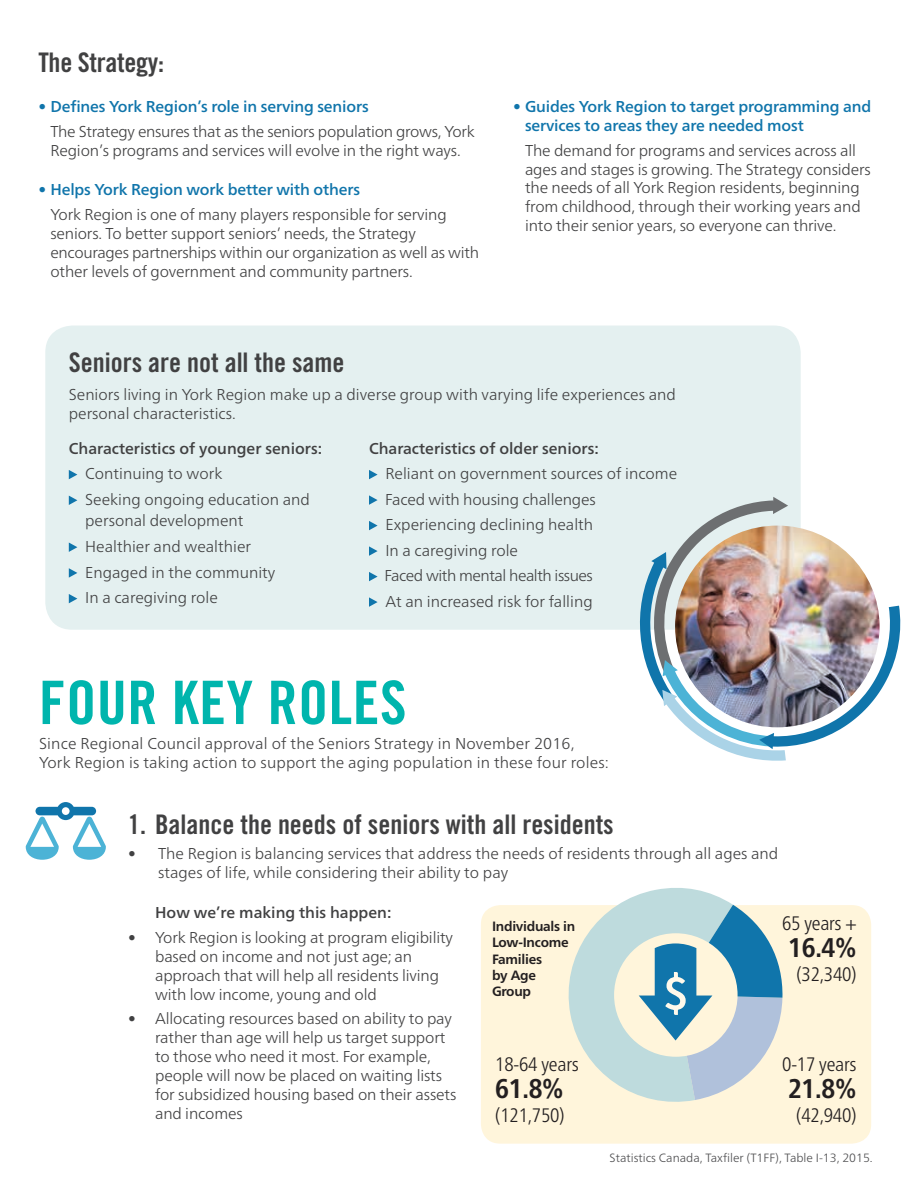
<style>
.page{position:relative;width:918px;height:1188px;background:#fff}
.page>*{position:absolute;margin:0;border:0;box-sizing:border-box;transform-origin:0 0}
.t1{font:60px "Trade Gothic LT Pro Bd Cn 20";letter-spacing:.01em;color:#00b5ad}
.t2{font:27px "Trade Gothic LT Pro Bd Cn 20";color:#414142}
.t3{font:700 condensed 27px "Frutiger Neue LT Pro";color:#231f20}
.t4{font:300 condensed 19.5px "Frutiger Neue LT Pro";letter-spacing:-.01em;color:#231f20}
.Body{font:300 15.75px/18.9px "Frutiger Neue LT Pro";letter-spacing:-.01em;color:#414142}
.t5{font:500 15.75px/18.9px "Frutiger Neue LT Pro";letter-spacing:-.01em;color:#1075ab}
.Body-2{font:300 15.75px/18.9px "Frutiger Neue LT Pro";letter-spacing:.01em;color:#414142}
.Body-3{font:500 15.75px "Frutiger Neue LT Pro";color:#414142}
.Body-4{font:300 15.75px "Frutiger Neue LT Pro";letter-spacing:-.03em;color:#414142}
.Callout{font:700 13.5px/16.2px "Frutiger Neue LT Pro";letter-spacing:-.02em;color:#231f20}
.t6{font:300 12px "Frutiger Neue LT Pro";color:#4d4d4f}
</style>
<div class="page">
<div style="left:481px;top:905px;width:390px;height:239px;background:#fff5db;border-radius:19px"></div>
<div style="left:45px;top:326px;width:756px;height:304px;background:#e4f0f0;border-radius:27px"></div>
<svg style="left:69px;top:470px;width:8px;height:9px"></svg>
<svg style="left:69px;top:496px;width:8px;height:9px"></svg>
<svg style="left:69px;top:543px;width:8px;height:9px"></svg>
<svg style="left:69px;top:568px;width:8px;height:10px"></svg>
<svg style="left:69px;top:594px;width:8px;height:9px"></svg>
<svg style="left:369px;top:470px;width:9px;height:9px"></svg>
<svg style="left:369px;top:495px;width:9px;height:10px"></svg>
<svg style="left:369px;top:521px;width:9px;height:9px"></svg>
<svg style="left:369px;top:546px;width:9px;height:10px"></svg>
<svg style="left:369px;top:572px;width:9px;height:9px"></svg>
<svg style="left:369px;top:597px;width:9px;height:10px"></svg>
<svg style="left:640px;top:497px;width:260px;height:264px"></svg>
<img style="left:675px;top:526px;width:205px;height:201px">
<svg style="left:26px;top:802px;width:80px;height:58px"></svg>
<svg style="left:568px;top:888px;width:215px;height:214px"></svg>
<p class="t2" style="left:38px;top:46px;width:127px">The Strategy:</p>
<p class="t5" style="left:38px;top:97px;width:332px">• Defines York Region’s role in serving seniors</p>
<p class="Body" style="left:50px;top:122px;width:426px">The Strategy ensures that as the seniors population grows, York<br>Region’s programs and services will evolve in the right ways.</p>
<p class="t5" style="left:38px;top:180px;width:323px">• Helps York Region work better with others</p>
<p class="Body" style="left:50px;top:205px;width:430px">York Region is one of many players responsible for serving seniors. To better support seniors’ needs, the Strategy encourages partnerships within our organization as well as with other levels of government and community partners.</p>
<p class="t5" style="left:525px;top:97px;width:348px;text-indent:-12px">• Guides York Region to target programming and services to areas they are needed most</p>
<p class="Body" style="left:525px;top:141px;width:347px">The demand for programs and services across all ages and stages is growing. The Strategy considers the needs of all York Region residents, beginning from childhood, through their working years and into their senior years, so everyone can thrive.</p>
<p class="t2" style="left:69px;top:346px;width:277px">Seniors are not all the same</p>
<p class="Body" style="left:69px;top:385px;width:609px">Seniors living in York Region make up a diverse group with varying life experiences and personal characteristics.</p>
<p class="Body-3" style="left:69px;top:439px;width:255px">Characteristics of younger seniors:</p>
<p class="Body" style="left:85px;top:461px;width:226px;line-height:25.7px">Continuing to work<br>Seeking ongoing education and</p>
<p class="Body" style="left:85px;top:508px;width:192px;line-height:25.7px">personal development<br>Healthier and wealthier<br>Engaged in the community<br>In a caregiving role</p>
<p class="Body-3" style="left:369px;top:439px;width:231px">Characteristics of older seniors:</p>
<p class="Body" style="left:385px;top:464px;width:293px">Reliant on government sources of income</p>
<p class="Body" style="left:385px;top:490px;width:212px">Faced with housing challenges</p>
<p class="Body" style="left:385px;top:515px;width:209px">Experiencing declining health</p>
<p class="Body" style="left:385px;top:541px;width:134px">In a caregiving role</p>
<p class="Body-4" style="left:384px;top:566px;width:210px">Faced with mental health issues</p>
<p class="Body" style="left:385px;top:592px;width:209px">At an increased risk for falling</p>
<p class="t1" style="left:39px;top:666px;width:369px">FOUR KEY ROLES</p>
<p class="Body-2" style="left:39px;top:734px;width:572px">Since Regional Council approval of the Seniors Strategy in November 2016,<br>York Region is taking action to support the aging population in these four roles:</p>
<p class="t2" style="left:128px;top:808px;width:487px">1. Balance the needs of seniors with all residents</p>
<p class="Body" style="left:158px;top:844px;width:622px;text-indent:-30px">• The Region is balancing services that address the needs of residents through all ages and stages of life, while considering their ability to pay</p>
<p class="Body-3" style="left:155px;top:903px;width:238px">How we’re making this happen:</p>
<p class="Body" style="left:155px;top:928px;width:299px;text-indent:-27px">• York Region is looking at program eligibility based on income and not just age; an approach that will help all residents living with low income, young and old</p>
<p class="Body" style="left:155px;top:1009px;width:303px;text-indent:-27px">• Allocating resources based on ability to pay rather than age will help us target support to those who need it most. For example, people will now be placed on waiting lists for subsidized housing based on their assets and incomes</p>
<p class="t4" style="left:782px;top:912px;width:76px">65 years +</p>
<p class="t3" style="left:788px;top:932px;width:70px">16.4%</p>
<p class="t4" style="left:796px;top:963px;width:62px">(32,340)</p>
<p class="Callout" style="left:492px;top:918px;width:85px">Individuals in<br>Low-Income<br>Families<br>by Age<br>Group</p>
<p class="t4" style="left:495px;top:1053px;width:85px">18-64 years</p>
<p class="t3" style="left:495px;top:1073px;width:70px">61.8%</p>
<p class="t4" style="left:495px;top:1104px;width:71px">(121,750)</p>
<p class="t4" style="left:782px;top:1053px;width:76px">0-17 years</p>
<p class="t3" style="left:788px;top:1073px;width:70px">21.8%</p>
<p class="t4" style="left:796px;top:1104px;width:62px">(42,940)</p>
<p class="t6" style="left:610px;top:1150px;width:265px">Statistics Canada, Taxfiler (T1FF), Table I-13, 2015.</p>
</div>
